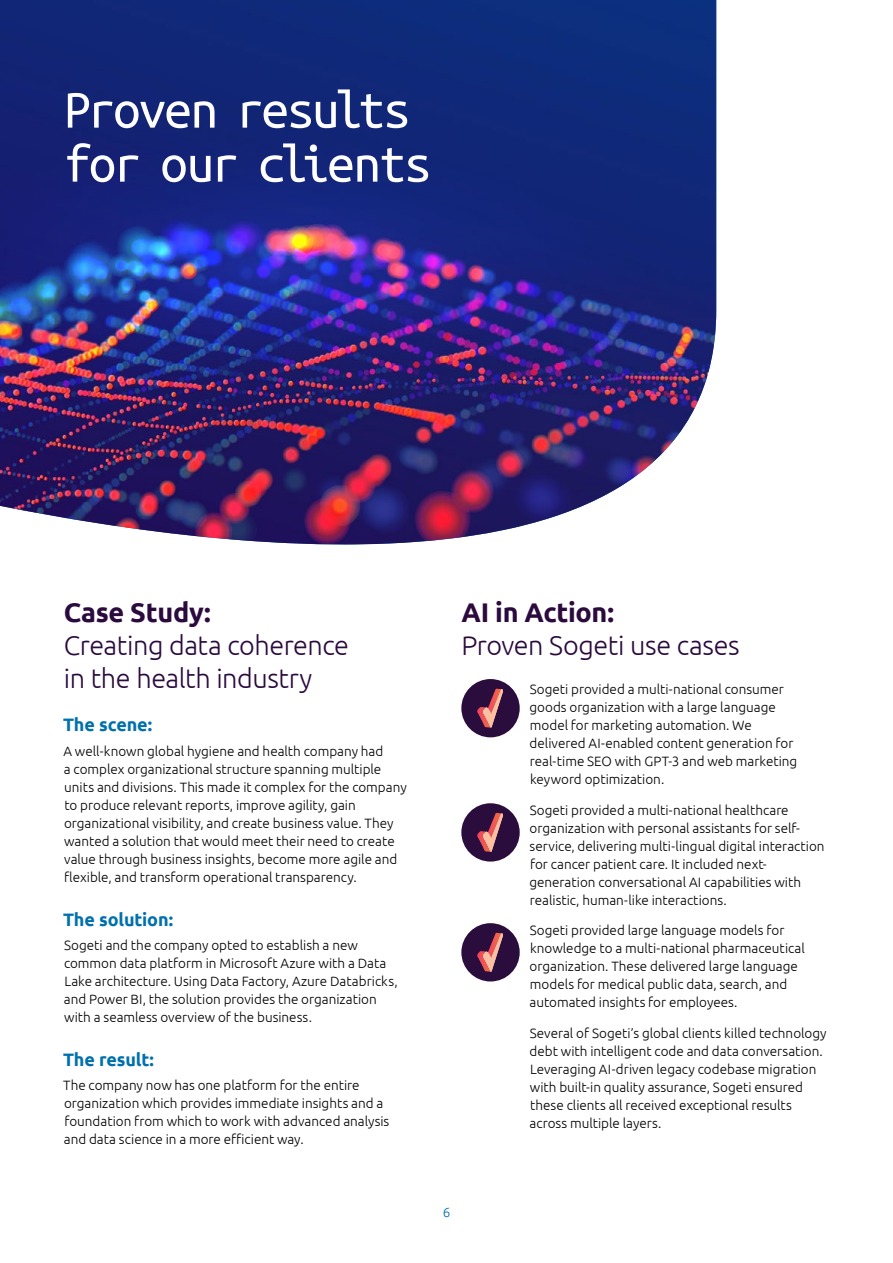
<style>
.page{position:relative;width:893px;height:1263px;background:#fff}
.page>*{position:absolute;margin:0;border:0;box-sizing:border-box;transform-origin:0 0}
.title_3{font:55.5px/54px "Ubuntu Mono";letter-spacing:-.045em;color:#fff}
.cbe-title_k{font:300 27px/33px "Ubuntu";letter-spacing:-.015em;color:#2b0a3d}
.head1{font:700 18px "Ubuntu";letter-spacing:-.01em;color:#0070ad}
.text{font:300 13.5px/18px "Ubuntu";color:#000}
.t1{font:300 13.5px "Ubuntu";color:#0070ad}
.s1{font-weight:700}
</style>
<div class="page">
<img style="left:0;top:0;width:716px;height:545px">
<div style="left:461px;top:679px;width:59px;height:58px;background:#2a0d3c;border-radius:50%"></div>
<svg style="left:477px;top:689px;width:26px;height:39px"></svg>
<div style="left:461px;top:803px;width:59px;height:58px;background:#2a0d3c;border-radius:50%"></div>
<svg style="left:477px;top:813px;width:26px;height:39px"></svg>
<div style="left:461px;top:923px;width:59px;height:58px;background:#2a0d3c;border-radius:50%"></div>
<svg style="left:477px;top:933px;width:26px;height:39px"></svg>
<p class="title_3" style="left:64px;top:82px;width:369px">Proven results for our clients</p>
<p class="cbe-title_k" style="left:64px;top:595px;width:287px"><span class="s1">Case Study:<br></span>Creating data coherence in the health industry</p>
<p class="head1" style="left:63px;top:714px;width:91px">The scene:</p>
<p class="text" style="left:64px;top:742px;width:345px">A well-known global hygiene and health company had<br>a complex organizational structure spanning multiple units and divisions. This made it complex for the company to produce relevant reports, improve agility, gain organizational visibility, and create business value. They wanted a solution that would meet their need to create value through business insights, become more agile and flexible, and transform operational transparency.</p>
<p class="head1" style="left:63px;top:908px;width:112px">The solution:</p>
<p class="text" style="left:64px;top:936px;width:335px">Sogeti and the company opted to establish a new common data platform in Microsoft Azure with a Data Lake architecture. Using Data Factory, Azure Databricks, and Power BI, the solution provides the organization with a seamless overview of the business.</p>
<p class="head1" style="left:63px;top:1048px;width:92px">The result:</p>
<p class="text" style="left:63px;top:1076px;width:328px">The company now has one platform for the entire organization which provides immediate insights and a foundation from which to work with advanced analysis and data science in a more efficient way.</p>
<p class="cbe-title_k" style="left:461px;top:595px;width:280px"><span class="s1">AI in Action:<br></span>Proven Sogeti use cases</p>
<p class="text" style="left:529px;top:680px;width:269px">Sogeti provided a multi-national consumer goods organization with a large language model for marketing automation. We delivered AI-enabled content generation for real-time SEO with GPT-3 and web marketing keyword optimization.</p>
<p class="text" style="left:529px;top:800px;width:297px">Sogeti provided a multi-national healthcare organization with personal assistants for self&shy;service, delivering multi-lingual digital interaction for cancer patient care. It included next&shy;generation conversational AI capabilities with realistic, human-like interactions.</p>
<p class="text" style="left:529px;top:921px;width:277px">Sogeti provided large language models for knowledge to a multi-national pharmaceutical organization. These delivered large language models for medical public data, search, and automated insights for employees.</p>
<p class="text" style="left:529px;top:1024px;width:299px">Several of Sogeti’s global clients killed technology debt with intelligent code and data conversation.<br>Leveraging AI-driven legacy codebase migration with built-in quality assurance, Sogeti ensured these clients all received exceptional results across multiple layers.</p>
<p class="t1" style="left:443px;top:1204px;width:9px">6</p>
</div>
